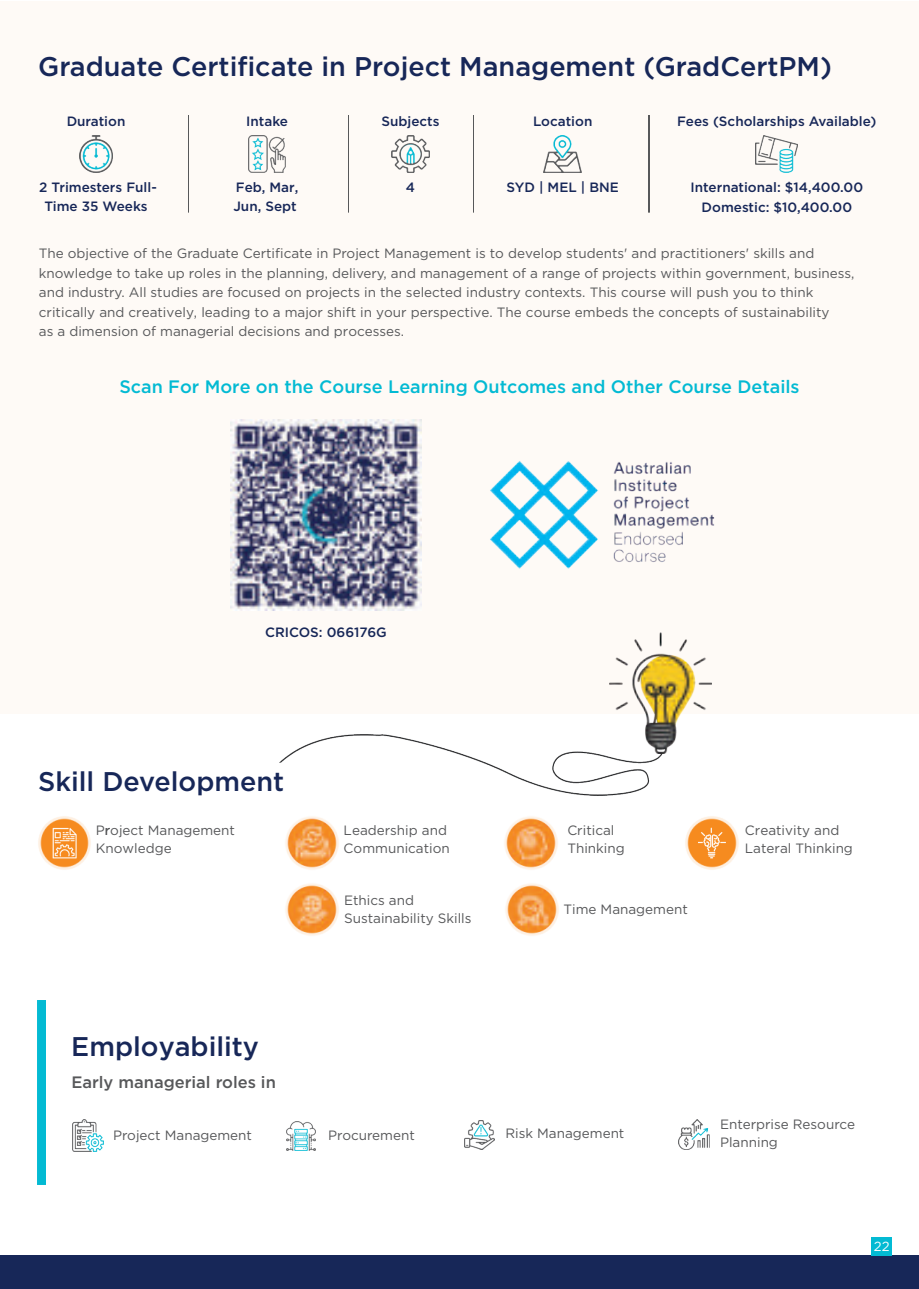
<style>
.page{position:relative;width:919px;height:1289px;background:#fff}
.page>*{position:absolute;margin:0;border:0;box-sizing:border-box;transform-origin:0 0}
.t1{font:500 27px "Gotham";color:#172758}
.t2{font:500 18px "Gotham";color:#03bad3}
.t3{font:500 16.5px "Gotham";color:#57585a}
.t4{font:13.5px/18px "Gotham";color:#57585a}
.t5{font:500 13.5px/18.9px "Gotham";color:#172758;text-align:center}
.t6{font:13.2px "Gotham";color:#fff}
</style>
<div class="page">
<img style="left:79px;top:135px;width:34px;height:37px">
<img style="left:249px;top:136px;width:36px;height:36px">
<img style="left:392px;top:135px;width:37px;height:37px">
<img style="left:544px;top:135px;width:37px;height:37px">
<img style="left:755px;top:135px;width:42px;height:38px">
<img style="left:188px;top:116px;width:1px;height:97px">
<img style="left:348px;top:116px;width:1px;height:97px">
<img style="left:473px;top:116px;width:1px;height:97px">
<img style="left:648px;top:116px;width:1px;height:97px">
<img style="left:38px;top:816px;width:53px;height:54px">
<img style="left:285px;top:816px;width:54px;height:54px">
<img style="left:504px;top:816px;width:54px;height:54px">
<img style="left:685px;top:816px;width:54px;height:54px">
<img style="left:285px;top:883px;width:54px;height:53px">
<img style="left:505px;top:883px;width:54px;height:53px">
<img style="left:38px;top:1000px;width:7px;height:184px">
<img style="left:72px;top:1119px;width:32px;height:32px">
<img style="left:286px;top:1121px;width:30px;height:29px">
<img style="left:464px;top:1120px;width:30px;height:29px">
<img style="left:678px;top:1119px;width:32px;height:30px">
<div style="left:0;top:1255px;width:918px;height:33px;background:#172758"></div>
<img style="left:280px;top:735px;width:382px;height:60px">
<img style="left:610px;top:632px;width:101px;height:121px">
<img style="left:871px;top:1237px;width:20px;height:18px">
<img style="left:230px;top:420px;width:191px;height:190px">
<img style="left:490px;top:461px;width:225px;height:108px">
<h1 class="t1" style="left:38px;top:49px;width:795px">Graduate Certificate in Project Management (GradCertPM)</h1>
<p class="t5" style="left:67px;top:112px;width:60px">Duration</p>
<p class="t5" style="left:246px;top:112px;width:43px">Intake</p>
<p class="t5" style="left:381px;top:112px;width:60px">Subjects</p>
<p class="t5" style="left:677px;top:112px;width:201px">Fees (Scholarships Available)</p>
<p class="t5" style="left:533px;top:112px;width:61px">Location</p>
<p class="t5" style="left:39px;top:178px;width:119px">2 Trimesters Full-<br>Time 35 Weeks</p>
<p class="t5" style="left:233px;top:178px;width:66px;text-align:left">Feb, Mar,<br>Jun, Sept</p>
<p class="t5" style="left:406px;top:178px;width:11px">4</p>
<p class="t5" style="left:506px;top:178px;width:114px">SYD | MEL | BNE</p>
<p class="t5" style="left:690px;top:177px;width:174px;line-height:19.5px">International: $14,400.00<br>Domestic: $10,400.00</p>
<p class="t4" style="left:39px;top:243px;width:817px;line-height:19.5px">The objective of the Graduate Certificate in Project Management is to develop students' and practitioners' skills and knowledge to take up roles in the planning, delivery, and management of a range of projects within government, business, and industry. All studies are focused on projects in the selected industry contexts. This course will push you to think critically and creatively, leading to a major shift in your perspective. The course embeds the concepts of sustainability<br>as a dimension of managerial decisions and processes.</p>
<h2 class="t2" style="left:119px;top:375px;width:681px">Scan For More on the Course Learning Outcomes and Other Course Details</h2>
<p class="t5" style="left:265px;top:622px;width:123px">CRICOS: 066176G</p>
<h1 class="t1" style="left:38px;top:763px;width:247px">Skill Development</h1>
<p class="t4" style="left:96px;top:821px;width:141px">P oject Management<br>Knowledge</p>
<p class="t4" style="left:105px;top:821px;width:7px">r</p>
<p class="t4" style="left:343px;top:821px;width:108px">Leadership and<br>Communication</p>
<p class="t4" style="left:567px;top:821px;width:59px">Critical<br>Thinking</p>
<p class="t4" style="left:744px;top:821px;width:109px">Creativity and<br>Lateral Thinking</p>
<p class="t4" style="left:344px;top:891px;width:129px">Ethics and<br>Sustainability Skills</p>
<p class="t4" style="left:563px;top:899px;width:126px">Time Management</p>
<h1 class="t1" style="left:71px;top:1028px;width:189px">Employability</h1>
<p class="t3" style="left:71px;top:1071px;width:206px">Early managerial roles in</p>
<p class="t4" style="left:113px;top:1126px;width:140px">Project Management</p>
<p class="t4" style="left:328px;top:1126px;width:88px">Procurement</p>
<p class="t4" style="left:505px;top:1124px;width:120px">Risk Management</p>
<p class="t4" style="left:720px;top:1115px;width:136px">Enterprise Resource<br>Planning</p>
<p class="t6" style="left:873px;top:1237px;width:17px">22</p>
</div>
